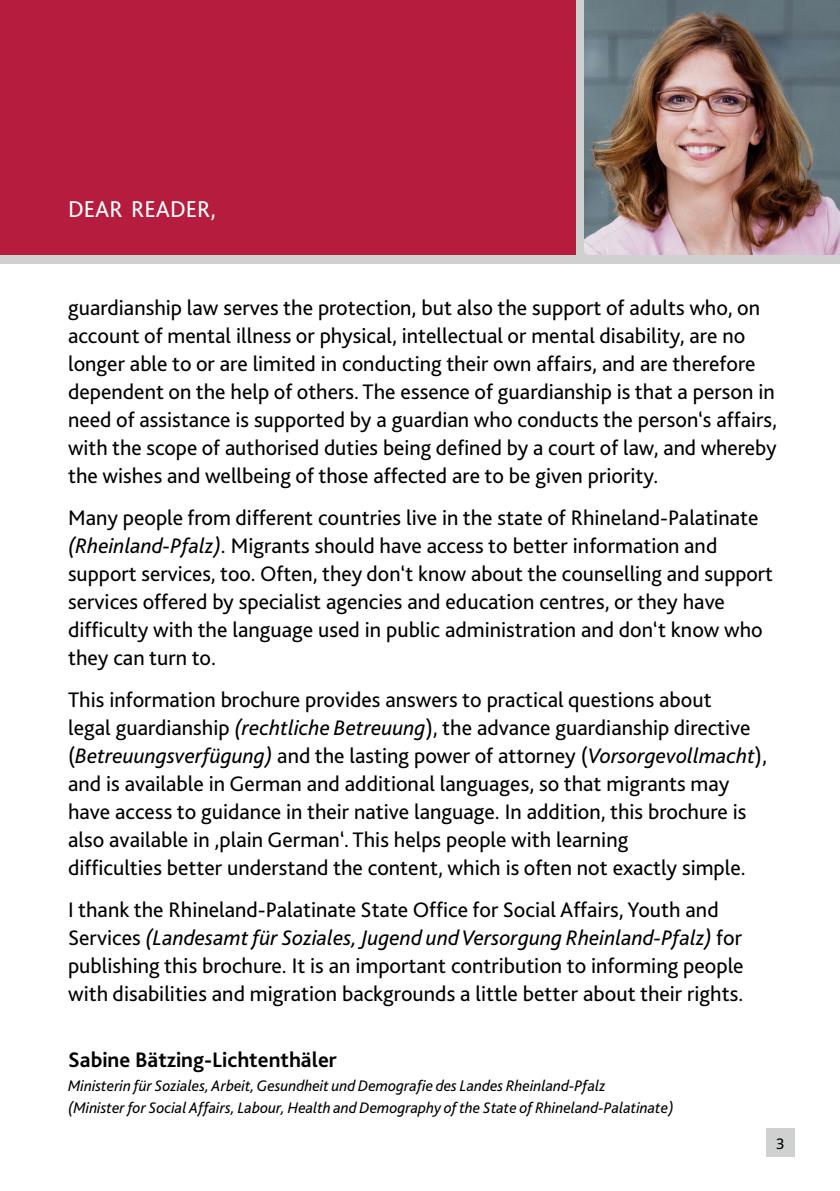
<style>
.page{position:relative;width:840px;height:1191px;background:#fff}
.page>*{position:absolute;margin:0;border:0;box-sizing:border-box;transform-origin:0 0}
.t1{font:24px "Bliss 2";color:#fff}
.t2{font:22px/28px "Bliss 2";color:#000}
.t3{font:700 22px "Bliss 2";color:#000}
.t4{font:italic 16px/22px "Bliss 2";color:#000}
.t5{font:16px "Bliss 2";color:#000}
.s1{font-style:italic}
</style>
<div class="page">
<div style="left:765px;top:1128px;width:29px;height:29px;background:#cfd0d0"></div>
<div style="left:0;top:0;width:839px;height:255px;background:#b61c3e"></div>
<div style="left:576px;top:0;width:8px;height:260px;background:#cfd0d0"></div>
<img style="left:584px;top:0;width:255px;height:255px">
<div style="left:0;top:255px;width:839px;height:9px;background:#cfd0d0"></div>
<p class="t1" style="left:68px;top:194px;width:149px">DEAR READER,</p>
<p class="t2" style="left:68px;top:293px;width:710px">guardianship law serves the protection, but also the support of adults who, on account of mental illness or physical, intellectual or mental disability, are no longer able to or are limited in conducting their own affairs, and are therefore dependent on the help of others. The essence of guardianship is that a person in need of assistance is supported by a guardian who conducts the person‘s affairs, with the scope of authorised duties being defined by a court of law, and whereby the wishes and wellbeing of those affected are to be given priority.</p>
<p class="t2" style="left:68px;top:503px;width:706px">Many people from different countries live in the state of Rhineland-Palatinate <span class="s1">(Rheinland-Pfalz)</span>. Migrants should have access to better information and support services, too. Often, they don‘t know about the counselling and support services offered by specialist agencies and education centres, or they have difficulty with the language used in public administration and don‘t know who they can turn to.</p>
<p class="t2" style="left:68px;top:685px;width:700px">This information brochure provides answers to practical questions about<br>legal guardianship <span class="s1">(rechtliche Betreuung</span>), the advance guardianship directive (<span class="s1">Betreuungsverfügung)</span> and the lasting power of attorney (<span class="s1">Vorsorgevollmacht</span>), and is available in German and additional languages, so that migrants may have access to guidance in their native language. In addition, this brochure is also available in ‚plain German‘. This helps people with learning<br>difficulties better understand the content, which is often not exactly simple.</p>
<p class="t2" style="left:68px;top:895px;width:676px">I thank the Rhineland-Palatinate State Office for Social Affairs, Youth and Services <span class="s1">(Landesamt für Soziales, Jugend und Versorgung Rheinland-Pfalz)</span> for publishing this brochure. It is an important contribution to informing people with disabilities and migration backgrounds a little better about their rights.</p>
<p class="t3" style="left:68px;top:1046px;width:270px">Sabine Bätzing-Lichtenthäler</p>
<p class="t4" style="left:68px;top:1074px;width:606px">Ministerin für Soziales, Arbeit, Gesundheit und Demografie des Landes Rheinland-Pfalz<br>(Minister for Social Affairs, Labour, Health and Demography of the State of Rhineland-Palatinate)</p>
<p class="t5" style="left:775px;top:1133px;width:10px">3</p>
</div>
